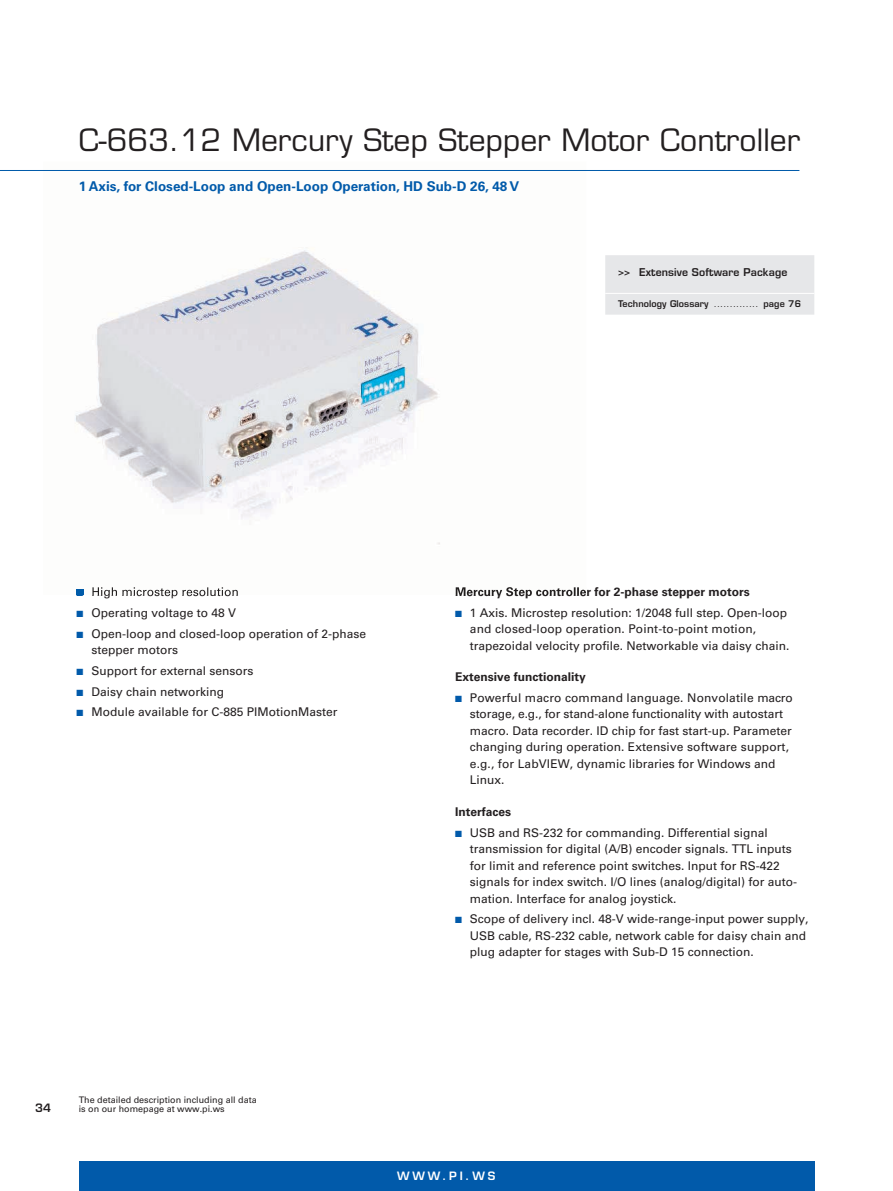
<style>
.page{position:relative;width:893px;height:1191px;background:#fff}
.page>*{position:absolute;margin:0;border:0;box-sizing:border-box;transform-origin:0 0}
.t1{font:30px "Eurostile LT";letter-spacing:.005em;color:#231f20}
.t2{font:700 13.5px "Univers LT";color:#015aaa}
.t3{font:12px/16.5px "Univers LT";color:#231f20}
.t4{font:700 12px "Univers LT";color:#231f20}
.t5{font:600 11.25px "Eurostile LT";letter-spacing:.25em;color:#fff}
.t6{font:600 11.25px "Eurostile LT";color:#231f20}
.t7{font:600 10.5px "Eurostile";letter-spacing:.01em;color:#231f20}
.t8{font:9px/9.8px "Univers LT";color:#231f20}
.t9{font:600 9px "Eurostile LT";letter-spacing:.01em;color:#231f20}
.s1{font-weight:400}
.s2{color:#015aaa}
</style>
<div class="page">
<div style="left:79px;top:1161px;width:735px;height:30px;background:#015aaa"></div>
<div style="left:605px;top:255px;width:209px;height:60px;background:#e6e7e9"></div>
<hr style="left:605px;top:293px;width:209px;height:1px;background:#fff">
<img style="left:75px;top:247px;width:381px;height:348px">
<img style="left:92px;top:587px;width:146px;height:8px">
<img style="left:456px;top:587px;width:130px;height:8px">
<hr style="left:0;top:170px;width:799px;height:1px;background:#015aaa">
<svg style="left:77px;top:590px;width:9px;height:5px"></svg>
<h1 class="t1" style="left:79px;top:122px;width:723px">C-663.12 Mercury Step Stepper Motor Controller</h1>
<p class="t2" style="left:79px;top:178px;width:442px">1 Axis, for Closed-Loop and Open-Loop Operation, HD Sub-D 26, 48 V</p>
<p class="t7" style="left:618px;top:266px;width:171px">&gt;&gt; Extensive Software Package</p>
<p class="t9" style="left:618px;top:298px;width:184px">Technology Glossary <span class="s1">..............</span> page 76</p>
<p class="t3" style="left:77px;top:583px;width:164px"><span class="s2">■</span> High microstep resolution</p>
<p class="t3" style="left:77px;top:604px;width:161px"><span class="s2">■</span> Operating voltage to 48 V</p>
<p class="t3" style="left:91px;top:625px;width:276px;text-indent:-15px"><span class="s2">■</span> Open-loop and closed-loop operation of 2-phase stepper motors</p>
<p class="t3" style="left:77px;top:662px;width:178px"><span class="s2">■</span> Support for external sensors</p>
<p class="t3" style="left:77px;top:683px;width:149px"><span class="s2">■</span> Daisy chain networking</p>
<p class="t3" style="left:77px;top:704px;width:262px"><span class="s2">■</span> Module available for C-885 PIMotionMaster</p>
<p class="t4" style="left:455px;top:585px;width:296px">Mercury Step controller for 2-phase stepper motors</p>
<p class="t3" style="left:470px;top:604px;width:321px;text-indent:-15px"><span class="s2">■</span> 1 Axis. Microstep resolution: 1/2048 full step. Open-loop and closed-loop operation. Point-to-point motion, trapezoidal velocity profile. Networkable via daisy chain.</p>
<p class="t4" style="left:455px;top:670px;width:132px">Extensive functionality</p>
<p class="t3" style="left:470px;top:689px;width:324px;text-indent:-15px"><span class="s2">■</span> Powerful macro command language. Nonvolatile macro storage, e.g., for stand-alone functionality with autostart macro. Data recorder. ID chip for fast start-up. Parameter changing during operation. Extensive software support, e.g., for LabVIEW, dynamic libraries for Windows and Linux.</p>
<p class="t4" style="left:455px;top:804px;width:58px">Interfaces</p>
<p class="t3" style="left:470px;top:824px;width:329px;text-indent:-15px"><span class="s2">■</span> USB and RS-232 for commanding. Differential signal transmission for digital (A/B) encoder signals. TTL inputs for limit and reference point switches. Input for RS-422 signals for index switch. I/O lines (analog/digital) for auto&shy;mation. Interface for analog joystick.</p>
<p class="t3" style="left:470px;top:911px;width:340px;text-indent:-15px"><span class="s2">■</span> Scope of delivery incl. 48-V wide-range-input power supply,<br>USB cable, RS-232 cable, network cable for daisy chain and plug adapter for stages with Sub-D 15 connection.</p>
<p class="t6" style="left:35px;top:1101px;width:17px">34</p>
<p class="t8" style="left:79px;top:1094px;width:180px">The detailed description including all data is on our homepage at www.pi.ws</p>
<p class="t5" style="left:397px;top:1168px;width:99px">WWW.PI.WS</p>
</div>
